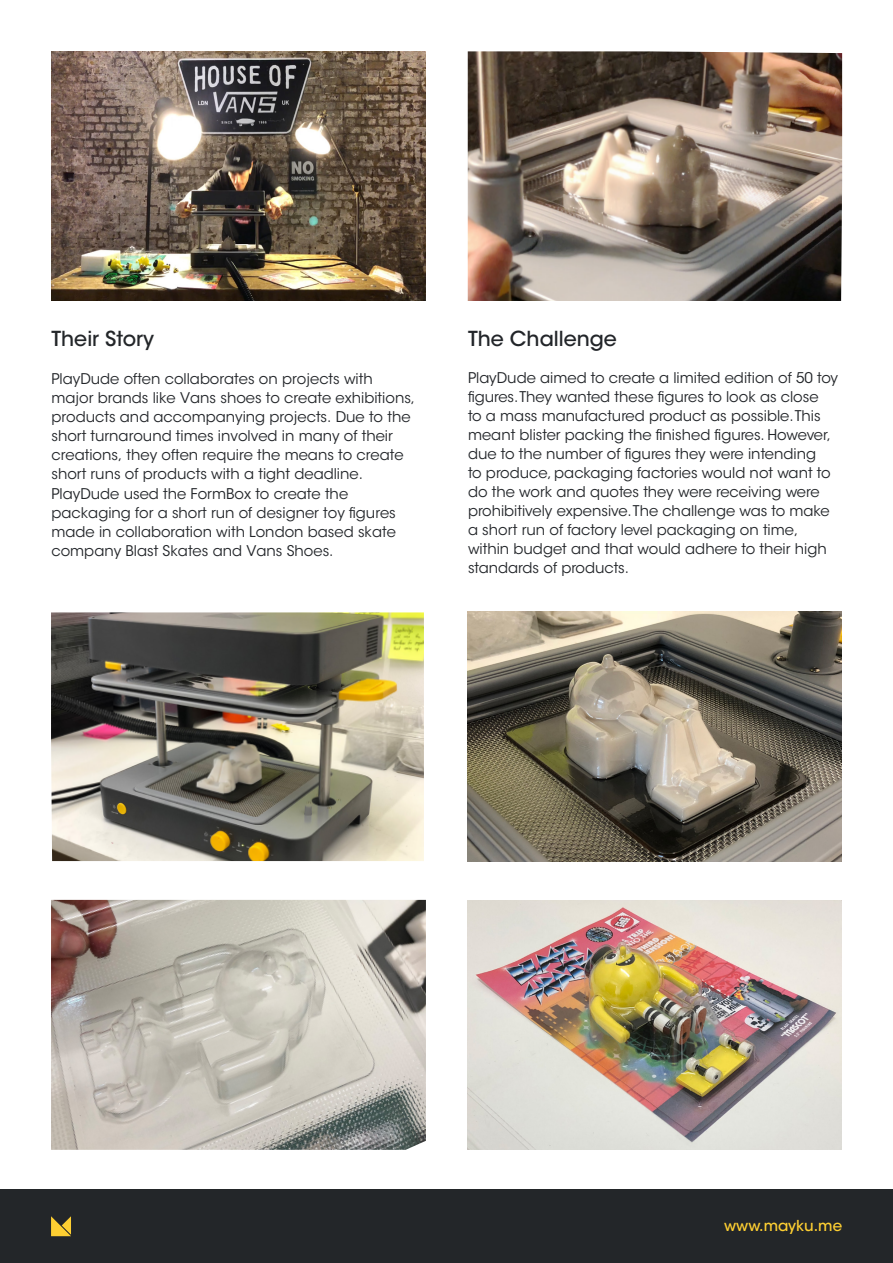
<style>
.page{position:relative;width:893px;height:1263px;background:#fff}
.page>*{position:absolute;margin:0;border:0;box-sizing:border-box;transform-origin:0 0}
.t1{font:500 20.55px "ITC Avant Garde Std";color:#222529}
.t2{font:500 20.55px "ITC Avant Garde Std";color:#232629}
.t3{font:500 15px "ITC Avant Garde Std";color:#fecf32}
.t4{font:14.7px/19px "ITC Avant Garde Std";color:#222529}
</style>
<div class="page">
<img style="left:468px;top:51px;width:374px;height:250px">
<img style="left:51px;top:52px;width:374px;height:249px">
<div style="left:0;top:1189px;width:893px;height:74px;background:#232629"></div>
<svg style="left:51px;top:1216px;width:20px;height:20px"></svg>
<img style="left:51px;top:612px;width:373px;height:249px">
<img style="left:468px;top:612px;width:374px;height:249px">
<img style="left:51px;top:900px;width:375px;height:250px">
<img style="left:468px;top:900px;width:374px;height:250px">
<p class="t2" style="left:51px;top:326px;width:104px">Their Story</p>
<p class="t4" style="left:51px;top:369px;width:365px">PlayDude often collaborates on projects with major brands like Vans shoes to create exhibitions, products and accompanying projects. Due to the short turnaround times involved in many of their creations, they often require the means to create short runs of products with a tight deadline.</p>
<p class="t4" style="left:51px;top:484px;width:346px">PlayDude used the FormBox to create the packaging for a short run of designer toy figures made in collaboration with London based skate company Blast Skates and Vans Shoes.</p>
<p class="t1" style="left:468px;top:326px;width:150px">The Challenge</p>
<p class="t4" style="left:468px;top:368px;width:371px">PlayDude aimed to create a limited edition of 50 toy figures. They wanted these figures to look as close<br>to a mass manufactured product as possible. This meant blister packing the finished figures. However, due to the number of figures they were intending<br>to produce, packaging factories would not want to do the work and quotes they were receiving were prohibitively expensive. The challenge was to make a short run of factory level packaging on time, within budget and that would adhere to their high standards of products.</p>
<h2 class="t3" style="left:724px;top:1216px;width:120px">www.mayku.me</h2>
</div>
